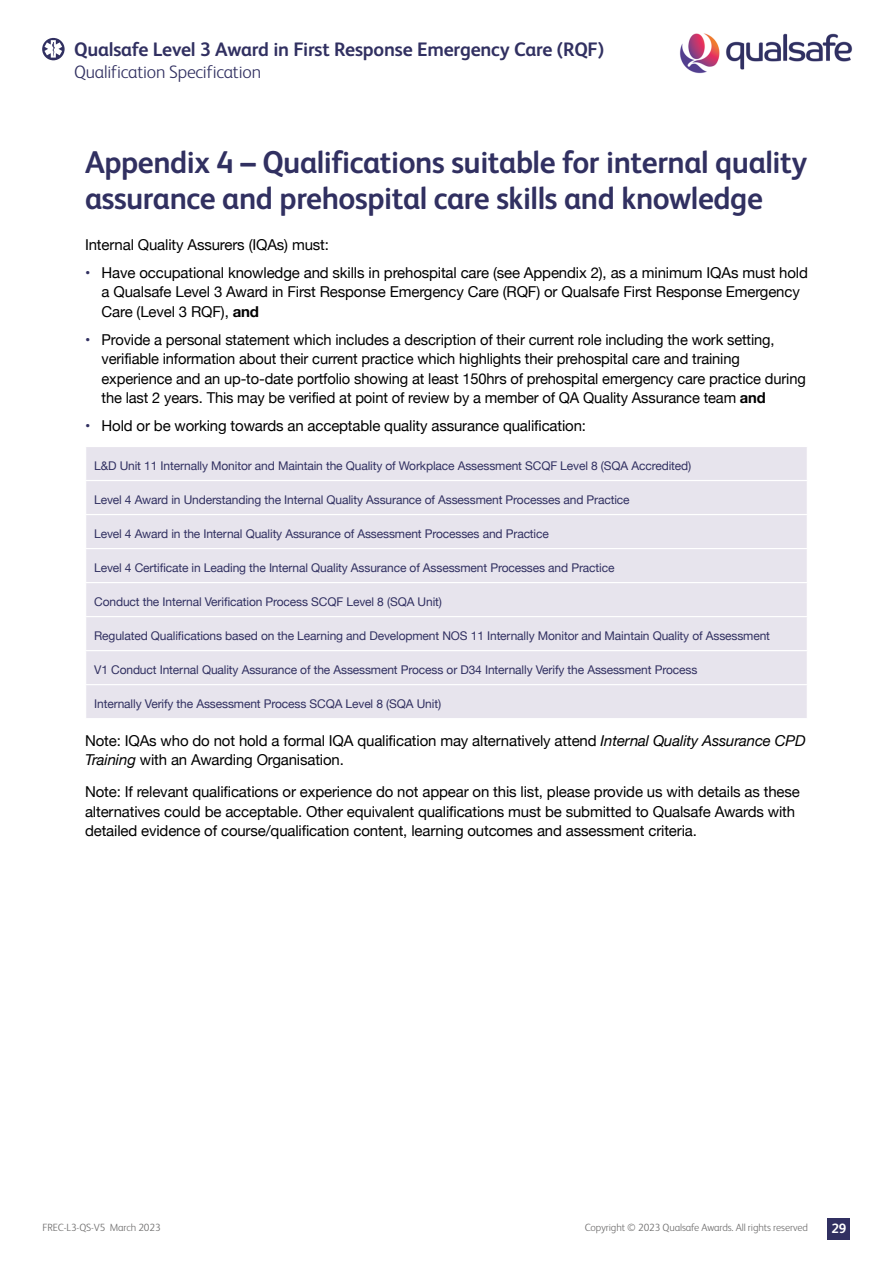
<style>
.page{position:relative;width:893px;height:1263px;background:#fff}
.page>*{position:absolute;margin:0;border:0;box-sizing:border-box;transform-origin:0 0}
.Main_Heading{font:700 31.5px/36px "FS Albert Pro";letter-spacing:-.015em;color:#313061}
.t1{font:700 19.5px "FS Albert Pro";letter-spacing:-.01em;color:#313061}
.t2{font:300 18px "FS Albert Pro";letter-spacing:-.01em;color:#313061}
.BODY{font:15px/19.5px "Helvetica Neue";letter-spacing:-.01em;color:#000}
.t3{font:700 13.5px "FS Albert Pro";color:#fff}
.Table_Text_Blue{font:12px "Helvetica Neue";letter-spacing:-.01em;color:#313061}
.t4{font:300 10.5px "FS Albert Pro";letter-spacing:-.01em;color:#706f6f}
.s1{color:#313061}
.s2{font-weight:700}
.s3{font-style:italic}
</style>
<div class="page">
<div style="left:827px;top:1218px;width:23px;height:22px;background:#313061"></div>
<svg style="left:41px;top:37px;width:24px;height:24px"></svg>
<div style="left:40px;top:36px;width:26px;height:26px;border:2px solid #fff;border-radius:50%"></div>
<img style="left:680px;top:33px;width:172px;height:41px">
<svg style="left:44px;top:40px;width:18px;height:18px"></svg>
<div style="left:86px;top:447px;width:721px;height:271px;background:#e7e4ed"></div>
<hr style="left:85px;top:480px;width:723px;height:1px;background:#fff">
<hr style="left:85px;top:514px;width:723px;height:1px;background:#fff">
<hr style="left:85px;top:548px;width:723px;height:1px;background:#fff">
<hr style="left:85px;top:582px;width:723px;height:1px;background:#fff">
<hr style="left:85px;top:616px;width:723px;height:1px;background:#fff">
<hr style="left:85px;top:650px;width:723px;height:1px;background:#fff">
<hr style="left:85px;top:684px;width:723px;height:1px;background:#fff">
<h2 class="t1" style="left:74px;top:36px;width:531px">Qualsafe Level 3 Award in First Response Emergency Care (RQF)</h2>
<p class="t2" style="left:74px;top:60px;width:188px">Qualification Specification</p>
<p class="Main_Heading" style="left:85px;top:143px;width:724px">Appendix 4 – Qualifications suitable for internal quality assurance and prehospital care skills and knowledge</p>
<p class="BODY" style="left:85px;top:236px;width:245px">Internal Quality Assurers (IQAs) must:</p>
<p class="BODY" style="left:102px;top:264px;width:708px;text-indent:-16px"><span class="s1">•</span> Have occupational knowledge and skills in prehospital care (see Appendix 2), as a minimum IQAs must hold a Qualsafe Level 3 Award in First Response Emergency Care (RQF) or Qualsafe First Response Emergency<br>Care (Level 3 RQF), <span class="s2">and</span></p>
<p class="BODY" style="left:102px;top:331px;width:706px;text-indent:-16px"><span class="s1">•</span> Provide a personal statement which includes a description of their current role including the work setting, verifiable information about their current practice which highlights their prehospital care and training experience and an up-to-date portfolio showing at least 150hrs of prehospital emergency care practice during the last 2 years. This may be verified at point of review by a member of QA Quality Assurance team <span class="s2">and</span></p>
<p class="BODY" style="left:85px;top:417px;width:503px"><span class="s1">•</span> Hold or be working towards an acceptable quality assurance qualification:</p>
<p class="Table_Text_Blue" style="left:94px;top:457px;width:599px">L&amp;D Unit 11 Internally Monitor and Maintain the Quality of Workplace Assessment SCQF Level 8 (SQA Accredited)</p>
<p class="Table_Text_Blue" style="left:94px;top:491px;width:537px">Level 4 Award in Understanding the Internal Quality Assurance of Assessment Processes and Practice</p>
<p class="Table_Text_Blue" style="left:94px;top:525px;width:456px">Level 4 Award in the Internal Quality Assurance of Assessment Processes and Practice</p>
<p class="Table_Text_Blue" style="left:94px;top:559px;width:522px">Level 4 Certificate in Leading the Internal Quality Assurance of Assessment Processes and Practice</p>
<p class="Table_Text_Blue" style="left:94px;top:593px;width:349px">Conduct the Internal Verification Process SCQF Level 8 (SQA Unit)</p>
<p class="Table_Text_Blue" style="left:94px;top:627px;width:677px">Regulated Qualifications based on the Learning and Development NOS 11 Internally Monitor and Maintain Quality of Assessment</p>
<p class="Table_Text_Blue" style="left:94px;top:661px;width:605px">V1 Conduct Internal Quality Assurance of the Assessment Process or D34 Internally Verify the Assessment Process</p>
<p class="Table_Text_Blue" style="left:94px;top:695px;width:348px">Internally Verify the Assessment Process SCQA Level 8 (SQA Unit)</p>
<p class="BODY" style="left:85px;top:731px;width:722px">Note: IQAs who do not hold a formal IQA qualification may alternatively attend <span class="s3">Internal Quality Assurance CPD<br>Training</span> with an Awarding Organisation.</p>
<p class="BODY" style="left:85px;top:783px;width:716px">Note: If relevant qualifications or experience do not appear on this list, please provide us with details as these alternatives could be acceptable. Other equivalent qualifications must be submitted to Qualsafe Awards with detailed evidence of course/qualification content, learning outcomes and assessment criteria.</p>
<p class="t4" style="left:43px;top:1220px;width:120px">FREC-L3-QS-V5 March 2023</p>
<p class="t4" style="left:585px;top:1220px;width:225px">Copyright © 2023 Qualsafe Awards. All rights reserved</p>
<p class="t3" style="left:831px;top:1219px;width:17px">29</p>
</div>
